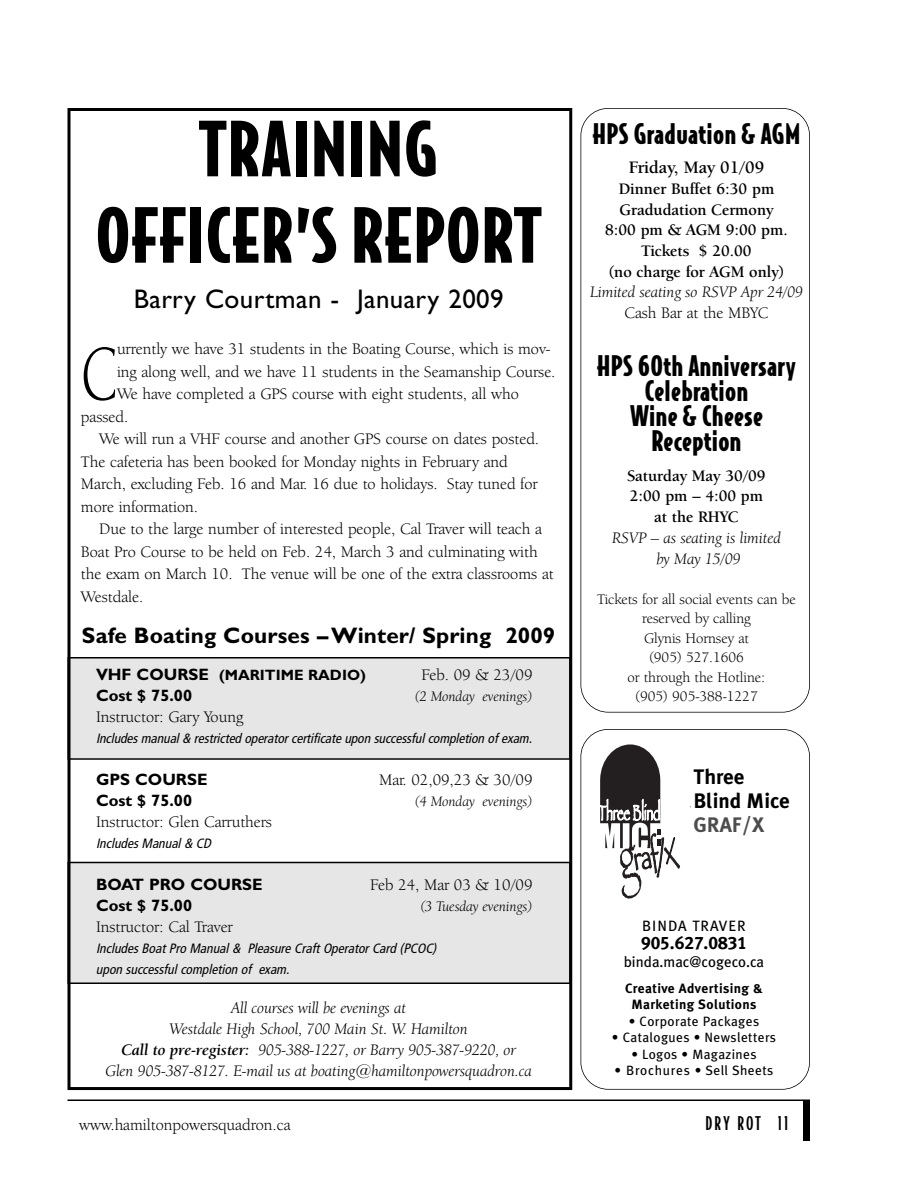
<style>
.page{position:relative;width:918px;height:1188px;background:#fff}
.page>*{position:absolute;margin:0;border:0;box-sizing:border-box;transform-origin:0 0}
.t1{font:79.95px "Berkeley Oldstyle IT Cby BT";color:#000;scale:.7 1}
.t2{font:900 72px/86.4px "Bodega Sans";letter-spacing:.015em;color:#000;text-align:center}
.t3{font:900 27px/25.2px "Bodega Sans";letter-spacing:.015em;color:#000;text-align:center}
.t4{font:27px "Gill Sans";letter-spacing:.015em;color:#000}
.t5{font:700 22.5px "Gill Sans";letter-spacing:.005em;color:#000}
.t6{font:700 21px/24px "Meta Plus";color:#000}
.t7{font:700 21px "Meta Plus";color:#4d4d4d}
.t8{font:700 18px "Berkeley Oldstyle IT Cby BT";color:#000}
.t9{font:18px "Meta Plus Bold Caps";color:#000}
.t10{font:500 18px "Bodega Sans";letter-spacing:.12em;color:#000}
.t11{font:16.5px "Berkeley Oldstyle IT Cby BT";color:#000}
.t12{font:italic 16.5px/21px "Berkeley Oldstyle IT Cby BT";color:#000;text-align:center}
.t13{font:700 16.5px/20.7px "Berkeley Oldstyle IT Cby BT";color:#000;text-align:center}
.t14{font:700 16.5px "Gill Sans";color:#000}
.t15{font:15px/19.5px "Berkeley Oldstyle IT Cby BT";color:#000;text-align:center}
.t16{font:italic 15px "Berkeley Oldstyle IT Cby BT";color:#000}
.t17{font:700 15px "Gill Sans";color:#000}
.t18{font:15px "Meta Plus";color:#000}
.t19{font:15px "Meta Plus";letter-spacing:.055em;color:#000}
.t20{font:italic condensed 13.5px/21px "Frutiger";color:#000}
.t21{font:13.5px "Meta Plus";letter-spacing:.025em;color:#000}
.t22{font:700 13.5px/16.5px "Meta Plus";letter-spacing:.025em;color:#000;text-align:center}
.s1{font-size:16.5px}
.s2{font-weight:700}
</style>
<div class="page">
<div style="left:69px;top:659px;width:500px;height:99px;background:#e6e6e6"></div>
<div style="left:68px;top:657px;width:503px;height:103px;border:2px solid #000"></div>
<div style="left:69px;top:863px;width:500px;height:119px;background:#e6e6e6"></div>
<div style="left:68px;top:862px;width:503px;height:122px;border:2px solid #000"></div>
<div style="left:68px;top:108px;width:504px;height:982px;border:3px solid #000"></div>
<hr style="left:68px;top:1100px;width:742px;height:1px;background:#000">
<div style="left:803px;top:1100px;width:7px;height:41px;background:#000"></div>
<div style="left:580px;top:729px;width:230px;height:361px;border:2px solid #000;border-radius:28px"></div>
<div style="left:580px;top:108px;width:230px;height:605px;border:2px solid #000;border-radius:28px"></div>
<svg style="left:600px;top:744px;width:80px;height:155px"></svg>
<h2 class="t2" style="left:96px;top:108px;width:448px">TRAINING<br>OFFICER’S REPORT</h2>
<h3 class="t4" style="left:134px;top:288px;width:371px">Barry Courtman - January 2009</h3>
<h1 class="t1" style="left:81px;top:343px;width:53px">C</h1>
<p class="t11" style="left:117px;top:342px;width:435px">urrently we have 31 students in the Boating Course, which is mov-</p>
<p class="t11" style="left:117px;top:365px;width:440px">ing along well, and we have 11 students in the Seamanship Course.</p>
<p class="t11" style="left:117px;top:387px;width:403px">We have completed a GPS course with eight students, all who</p>
<p class="t11" style="left:81px;top:410px;width:49px">passed.</p>
<p class="t11" style="left:99px;top:432px;width:442px">We will run a VHF course and another GPS course on dates posted.</p>
<p class="t11" style="left:81px;top:455px;width:428px">The cafeteria has been booked for Monday nights in February and</p>
<p class="t11" style="left:81px;top:477px;width:458px">March, excluding Feb. 16 and Mar. 16 due to holidays. Stay tuned for</p>
<p class="t11" style="left:81px;top:500px;width:119px">more information.</p>
<p class="t11" style="left:99px;top:522px;width:444px">Due to the large number of interested people, Cal Traver will teach a</p>
<p class="t11" style="left:81px;top:545px;width:458px">Boat Pro Course to be held on Feb. 24, March 3 and culminating with</p>
<p class="t11" style="left:81px;top:567px;width:474px">the exam on March 10. The venue will be one of the extra classrooms at</p>
<p class="t11" style="left:81px;top:590px;width:64px">Westdale.</p>
<h3 class="t5" style="left:82px;top:626px;width:475px">Safe Boating Courses –Winter/ Spring 2009</h3>
<p class="t17" style="left:96px;top:669px;width:271px"><span class="s1">VHF COURSE</span> (MARITIME RADIO)</p>
<p class="t11" style="left:422px;top:668px;width:112px">Feb. 09 &amp; 23/09</p>
<p class="t14" style="left:96px;top:689px;width:98px">Cost $ 75.00</p>
<p class="t16" style="left:415px;top:690px;width:119px">(2 Monday evenings)</p>
<p class="t11" style="left:96px;top:710px;width:149px">Instructor: Gary Young</p>
<p class="t20" style="left:96px;top:729px;width:440px">Includesmanual&amp; restricted operatorcertificate upon successfulcompletion of exam.</p>
<p class="t14" style="left:96px;top:773px;width:113px">GPS COURSE</p>
<p class="t11" style="left:379px;top:773px;width:155px">Mar. 02,09,23 &amp; 30/09</p>
<p class="t14" style="left:96px;top:794px;width:98px">Cost $ 75.00</p>
<p class="t16" style="left:415px;top:795px;width:119px">(4 Monday evenings)</p>
<p class="t11" style="left:96px;top:815px;width:178px">Instructor: Glen Carruthers</p>
<p class="t20" style="left:96px;top:834px;width:119px">IncludesManual&amp; CD</p>
<p class="t14" style="left:96px;top:878px;width:168px">BOAT PRO COURSE</p>
<p class="t11" style="left:370px;top:878px;width:164px">Feb 24, Mar 03 &amp; 10/09</p>
<p class="t14" style="left:96px;top:899px;width:98px">Cost $ 75.00</p>
<p class="t16" style="left:421px;top:900px;width:114px">(3 Tuesday evenings)</p>
<p class="t11" style="left:96px;top:920px;width:138px">Instructor: Cal Traver</p>
<p class="t20" style="left:96px;top:939px;width:345px">IncludesBoatPro Manual&amp; Pleasure CraftOperatorCard (PCOC) upon successfulcompletion of exam.</p>
<p class="t12" style="left:106px;top:999px;width:428px">All courses will be evenings at<br>Westdale High School, 700 Main St. W. Hamilton<br><span class="s2">Call to pre-register:</span> 905-388-1227, or Barry 905-387-9220, or Glen 905-387-8127. E-mail us at boating@hamiltonpowersquadron.ca</p>
<h3 class="t3" style="left:593px;top:122px;width:209px">HPS Graduation &amp; AGM</h3>
<p class="t8" style="left:629px;top:160px;width:137px">Friday, May 01/09</p>
<p class="t13" style="left:605px;top:180px;width:184px">Dinner Buffet 6:30 pm<br>Gradudation Cermony<br>8:00 pm &amp; AGM 9:00 pm.<br>Tickets $ 20.00<br>(no charge for AGM only)</p>
<p class="t12" style="left:590px;top:283px;width:214px">Limited seating so RSVP Apr 24/09</p>
<p class="t11" style="left:625px;top:306px;width:146px">Cash Bar at the MBYC</p>
<h3 class="t3" style="left:597px;top:354px;width:200px">HPS 60th Anniversary<br>Celebration<br>Wine &amp; Cheese<br>Reception</h3>
<p class="t13" style="left:627px;top:467px;width:140px">Saturday May 30/09<br>2:00 pm – 4:00 pm at the RHYC</p>
<p class="t12" style="left:612px;top:529px;width:171px">RSVP – as seating is limited by May 15/09</p>
<p class="t15" style="left:597px;top:591px;width:200px">Tickets for all social events can be reserved by calling<br>Glynis Hornsey at<br>(905) 527.1606<br>or through the Hotline:<br>(905) 905-388-1227</p>
<p class="t6" style="left:693px;top:765px;width:98px">Three<br>Blind Mice</p>
<p class="t7" style="left:693px;top:813px;width:72px">GRAF/X</p>
<p class="t19" style="left:642px;top:917px;width:105px">BINDA TRAVER</p>
<p class="t9" style="left:641px;top:933px;width:107px">905.627.0831</p>
<p class="t18" style="left:624px;top:953px;width:142px">binda.mac@cogeco.ca</p>
<p class="t22" style="left:625px;top:980px;width:139px">Creative Advertising &amp;<br>Marketing Solutions</p>
<p class="t21" style="left:629px;top:1013px;width:132px">• Corporate Packages</p>
<p class="t21" style="left:612px;top:1030px;width:166px">• Catalogues • Newsletters</p>
<p class="t21" style="left:631px;top:1046px;width:127px">• Logos • Magazines</p>
<p class="t21" style="left:615px;top:1063px;width:160px">• Brochures • Sell Sheets</p>
<p class="t11" style="left:79px;top:1118px;width:213px">www.hamiltonpowersquadron.ca</p>
<p class="t10" style="left:705px;top:1113px;width:84px">DRY ROT 11</p>
</div>
